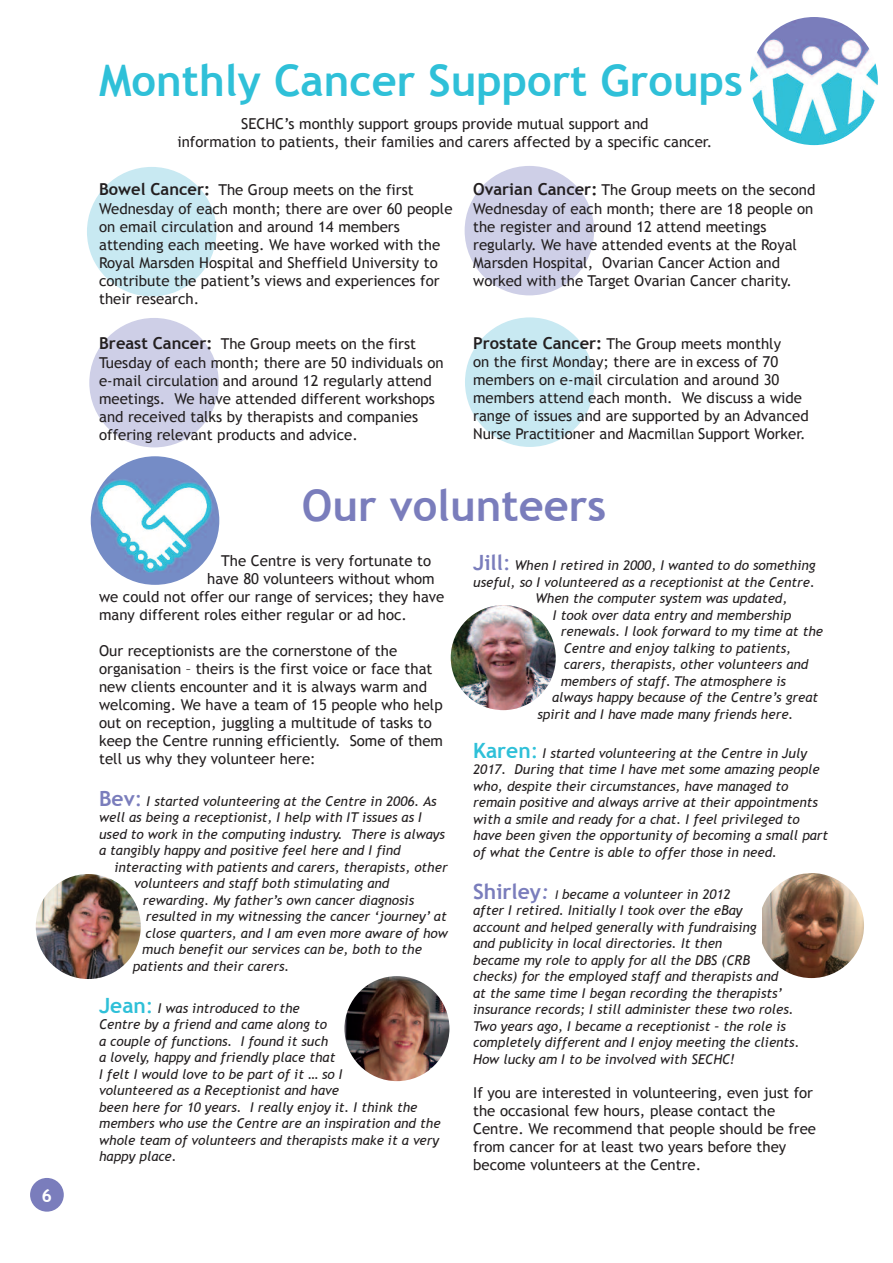
<style>
.page{position:relative;width:893px;height:1263px;background:#fff}
.page>*{position:absolute;margin:0;border:0;box-sizing:border-box;transform-origin:0 0}
.t1{font:700 43.5px "Trebuchet MS";color:#2fc0d8}
.t2{font:700 43.5px "Trebuchet MS";color:#7a7dbc}
.t3{font:700 18px "Trebuchet MS";color:#fff}
.t4{font:15px/18px "Trebuchet MS";color:#231f20}
.t5{font:italic 13.5px/16.5px "Trebuchet MS";color:#231f20}
.s1{font-weight:700;font-size:16.5px}
.s2{font-size:13.5px}
.s3{font-weight:700;font-style:normal;font-size:21px;color:#7a7dbc}
.s4{font-style:normal;font-size:21px;color:#7a7dbc}
.s5{font-weight:700;font-style:normal;font-size:21px;color:#2fc0d8}
.s6{font-style:normal;font-size:21px;color:#2fc0d8}
.s7{font-size:21px;color:#7a7dbc}
.s8{font-size:12px}
</style>
<div class="page">
<div style="left:30px;top:1178px;width:34px;height:34px;background:#7a7dbc;border-radius:50%"></div>
<img style="left:750px;top:17px;width:128px;height:128px;border-radius:50%">
<div style="left:87px;top:167px;width:129px;height:129px;background:#c8e9f2;border-radius:50%"></div>
<div style="left:465px;top:317px;width:129px;height:130px;background:#c8e9f2;border-radius:50%"></div>
<div style="left:89px;top:318px;width:130px;height:129px;background:#cecfe7;border-radius:50%"></div>
<div style="left:465px;top:166px;width:129px;height:129px;background:#cecfe7;border-radius:50%"></div>
<img style="left:36px;top:874px;width:105px;height:105px;border-radius:50%">
<img style="left:451px;top:605px;width:105px;height:105px;border-radius:50%">
<img style="left:762px;top:873px;width:102px;height:105px">
<img style="left:344px;top:976px;width:105px;height:105px;border-radius:50%">
<img style="left:91px;top:456px;width:128px;height:129px;border-radius:50%">
<h2 class="t3" style="left:41px;top:1185px;width:12px">6</h2>
<h1 class="t1" style="left:99px;top:55px;width:645px">Monthly Cancer Support Groups</h1>
<p class="t4" style="left:177px;top:115px;width:536px;text-align:center">SECHC’s monthly support groups provide mutual support and<br>information to patients, their families and carers affected by a specific cancer.</p>
<p class="t4" style="left:99px;top:181px;width:355px"><span class="s1">Bowel Cancer:</span> The Group meets on the first Wednesday of each month; there are over 60 people on email circulation and around 14 members attending each meeting. We have worked with the Royal Marsden Hospital and Sheffield University to contribute the patient’s views and experiences for their research.</p>
<p class="t4" style="left:99px;top:335px;width:346px"><span class="s1">Breast Cancer:</span> The Group meets on the first Tuesday of each month; there are 50 individuals on e-mail circulation and around 12 regularly attend meetings. We have attended different workshops and received talks by therapists and companies offering relevant products and advice.</p>
<p class="t4" style="left:473px;top:181px;width:344px"><span class="s1">Ovarian Cancer:</span> The Group meets on the second Wednesday of each month; there are 18 people on the register and around 12 attend meetings regularly. We have attended events at the Royal Marsden Hospital, Ovarian Cancer Action and worked with the Target Ovarian Cancer charity.</p>
<p class="t4" style="left:473px;top:334px;width:337px"><span class="s1">Prostate Cancer:</span> The Group meets monthly<br>on the first Monday; there are in excess of 70 members on e-mail circulation and around 30 members attend each month. We discuss a wide range of issues and are supported by an Advanced Nurse Practitioner and Macmil<span class="s2">lan</span> Support Worker.</p>
<h1 class="t2" style="left:302px;top:481px;width:306px">Our volunteers</h1>
<p class="t4" style="left:221px;top:551px;width:211px">The Centre is very fortunate to</p>
<p class="t4" style="left:207px;top:569px;width:229px">have 80 volunteers without whom</p>
<p class="t4" style="left:99px;top:587px;width:347px">we could not offer our range of services; they have</p>
<p class="t4" style="left:99px;top:605px;width:309px">many different roles either regular or ad hoc.</p>
<p class="t4" style="left:99px;top:641px;width:345px">Our receptionists are the cornerstone of the organisation – theirs is the first voice or face that new clients encounter and it is always warm and welcoming. We have a team of 15 people who help out on reception, juggling a multitude of tasks to keep the Centre running efficiently. Some of them tell us why they volunteer here:</p>
<p class="t5" style="left:99px;top:793px;width:347px"><span class="s3">Bev</span><span class="s4">:</span> I started volunteering at the Centre in 2006. As well as being a receptionist, I help with IT issues as I used to work in the computing industry. There is always a tangibly happy and positive feel here and I find</p>
<p class="t5" style="left:114px;top:859px;width:335px">interacting with patients and carers, therapists, other</p>
<p class="t5" style="left:134px;top:875px;width:257px">volunteers and staff both stimulating and</p>
<p class="t5" style="left:143px;top:892px;width:273px">rewarding. My father’s own cancer diagnosis</p>
<p class="t5" style="left:146px;top:908px;width:302px">resulted in my witnessing the cancer ‘journey’ at</p>
<p class="t5" style="left:146px;top:925px;width:304px">close quarters, and I am even more aware of how</p>
<p class="t5" style="left:142px;top:941px;width:281px">much benefit our services can be, both to the</p>
<p class="t5" style="left:133px;top:958px;width:158px">patients and their carers.</p>
<p class="t5" style="left:99px;top:1000px;width:343px"><span class="s5">Jean</span><span class="s6">:</span> I was introduced to the<br>Centre by a friend and came along to<br>a couple of functions. I found it such<br>a lovely, happy and friendly place that<br>I felt I would love to be part of it … so I<br>volunteered as a Receptionist and have<br>been here for 10 years. I really enjoy it. I think the members who use the Centre are an inspiration and the whole team of volunteers and therapists make it a very happy place.</p>
<p class="t5" style="left:473px;top:557px;width:344px"><span class="s3">Jill</span><span class="s4">:</span> When I retired in 2000, I wanted to do something</p>
<p class="t5" style="left:473px;top:574px;width:343px">useful, so I volunteered as a receptionist at the Centre.</p>
<p class="t5" style="left:535px;top:590px;width:254px">When the computer system was updated,</p>
<p class="t5" style="left:553px;top:607px;width:240px">I took over data entry and membership</p>
<p class="t5" style="left:561px;top:623px;width:264px">renewals. I look forward to my time at the</p>
<p class="t5" style="left:564px;top:640px;width:229px">Centre and enjoy talking to patients,</p>
<p class="t5" style="left:564px;top:656px;width:246px">carers, therapists, other volunteers and</p>
<p class="t5" style="left:561px;top:673px;width:227px">members of staff. The atmosphere is</p>
<p class="t5" style="left:552px;top:689px;width:267px">always happy because of the Centre’s great</p>
<p class="t5" style="left:537px;top:706px;width:258px">spirit and I have made many friends here.</p>
<p class="t5" style="left:473px;top:745px;width:357px"><span class="s5">Karen</span><span class="s6">:</span> I started volunteering at the Centre in July 2017. During that time I have met some amazing people who, despite their circumstances, have managed to remain positive and always arrive at their appointments with a smile and ready for a chat. I feel privileged to have been given the opportunity of becoming a small part of what the Centre is able to offer those in need.</p>
<p class="t5" style="left:473px;top:886px;width:328px"><span class="s3">Shirley</span><span class="s7">:</span> <span class="s8">I</span> became a volunteer in 2012<br>after I retired. Initially I took over the eBay<br>account and helped generally with fundraising<br>and publicity in local directories. It then<br>became my role to apply for all the DBS (CRB<br>checks) for the employed staff and therapists and<br>at the same time I began recording the therapists’ insurance records; I still administer these two roles.<br>Two years ago, I became a receptionist – the role is completely different and I enjoy meeting the clients.<br>How lucky am I to be involved with SECHC!</p>
<p class="t4" style="left:473px;top:1084px;width:344px">If you are interested in volunteering, even just for the occasional few hours, please contact the Centre. We recommend that people should be free from cancer for at least two years before they become volunteers at the Centre.</p>
</div>
